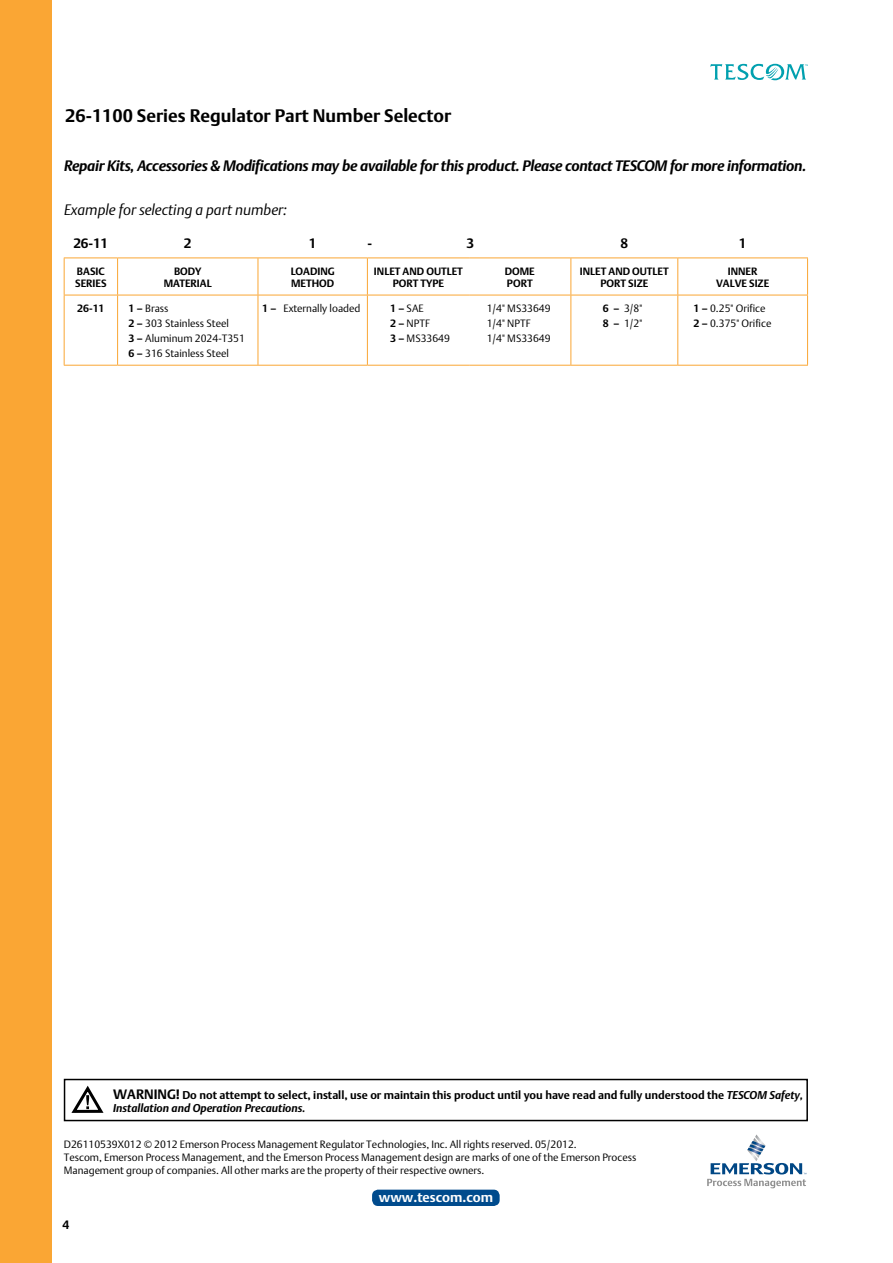
<style>
.page{position:relative;width:893px;height:1263px;background:#fff}
.page>*{position:absolute;margin:0;border:0;box-sizing:border-box;transform-origin:0 0}
.t1{font:700 18px "DTL Argo T";color:#000}
.t2{font:italic 700 15px "DTL Argo T";letter-spacing:-.02em;color:#000}
.t3{font:italic 15px "DTL Argo T Light";color:#000}
.t4{font:700 13.5px "DTL Argo T";color:#fff}
.t5{font:700 13.5px "DTL Argo T";color:#000}
.t6{font:700 12px "DTL Argo T";color:#000}
.t7{font:700 11.25px "DTL Argo T";color:#000}
.t8{font:italic 700 11.25px "DTL Argo T";color:#000}
.t9{font:10.5px/15px "DTL Argo T Light";color:#000}
.t10{font:700 10.5px/12px "DTL Argo T";color:#000}
.s1{font-family:"DTL Argo T";font-weight:700}
.s2{font-size:13.5px}
.s3{font-style:italic}
</style>
<div class="page">
<div style="left:0;top:0;width:51px;height:1263px;background:#faa634"></div>
<svg style="left:710px;top:64px;width:98px;height:16px"></svg>
<hr style="left:64px;top:258px;width:54px;height:1px;background:#faa634">
<hr style="left:64px;top:258px;width:1px;height:37px;background:#faa634">
<hr style="left:118px;top:258px;width:140px;height:1px;background:#faa634">
<hr style="left:117px;top:258px;width:1px;height:37px;background:#faa634">
<hr style="left:258px;top:258px;width:109px;height:1px;background:#faa634">
<hr style="left:258px;top:258px;width:1px;height:37px;background:#faa634">
<hr style="left:367px;top:258px;width:102px;height:1px;background:#faa634">
<hr style="left:367px;top:258px;width:1px;height:37px;background:#faa634">
<hr style="left:469px;top:258px;width:102px;height:1px;background:#faa634">
<hr style="left:571px;top:258px;width:107px;height:1px;background:#faa634">
<hr style="left:570px;top:258px;width:1px;height:37px;background:#faa634">
<hr style="left:678px;top:258px;width:130px;height:1px;background:#faa634">
<hr style="left:677px;top:258px;width:1px;height:37px;background:#faa634">
<hr style="left:807px;top:258px;width:1px;height:37px;background:#faa634">
<hr style="left:64px;top:295px;width:54px;height:1px;background:#faa634">
<hr style="left:64px;top:295px;width:1px;height:70px;background:#faa634">
<hr style="left:118px;top:295px;width:140px;height:1px;background:#faa634">
<hr style="left:117px;top:295px;width:1px;height:70px;background:#faa634">
<hr style="left:258px;top:295px;width:109px;height:1px;background:#faa634">
<hr style="left:258px;top:295px;width:1px;height:70px;background:#faa634">
<hr style="left:367px;top:295px;width:102px;height:1px;background:#faa634">
<hr style="left:367px;top:295px;width:1px;height:70px;background:#faa634">
<hr style="left:469px;top:295px;width:102px;height:1px;background:#faa634">
<hr style="left:571px;top:295px;width:107px;height:1px;background:#faa634">
<hr style="left:570px;top:295px;width:1px;height:70px;background:#faa634">
<hr style="left:678px;top:295px;width:130px;height:1px;background:#faa634">
<hr style="left:677px;top:295px;width:1px;height:70px;background:#faa634">
<hr style="left:807px;top:295px;width:1px;height:70px;background:#faa634">
<hr style="left:64px;top:365px;width:54px;height:1px;background:#faa634">
<hr style="left:118px;top:365px;width:140px;height:1px;background:#faa634">
<hr style="left:258px;top:365px;width:109px;height:1px;background:#faa634">
<hr style="left:367px;top:365px;width:102px;height:1px;background:#faa634">
<hr style="left:469px;top:365px;width:102px;height:1px;background:#faa634">
<hr style="left:571px;top:365px;width:107px;height:1px;background:#faa634">
<hr style="left:678px;top:365px;width:130px;height:1px;background:#faa634">
<div style="left:64px;top:1079px;width:744px;height:42px;border:2px solid #000"></div>
<svg style="left:707px;top:1134px;width:99px;height:54px"></svg>
<div style="left:372px;top:1189px;width:128px;height:17px;background:#004b8d;border-radius:6px"></div>
<svg style="left:71px;top:1085px;width:33px;height:28px"></svg>
<h1 class="t1" style="left:65px;top:105px;width:387px">26-1100 Series Regulator Part Number Selector</h1>
<h2 class="t2" style="left:64px;top:157px;width:744px">Repair Kits, Accessories &amp; Modifications may be available for this product. Please contact Tescom for more information.</h2>
<h2 class="t3" style="left:64px;top:201px;width:224px">Example for selecting a part number:</h2>
<p class="t5" style="left:73px;top:235px;width:36px">26-11</p>
<p class="t5" style="left:184px;top:235px;width:9px">2</p>
<p class="t5" style="left:309px;top:235px;width:9px">1</p>
<p class="t5" style="left:367px;top:235px;width:6px">-</p>
<p class="t5" style="left:467px;top:235px;width:9px">3</p>
<p class="t5" style="left:620px;top:235px;width:9px">8</p>
<p class="t5" style="left:739px;top:235px;width:9px">1</p>
<p class="t10" style="left:75px;top:265px;width:32px">Basic<br>seri es</p>
<p class="t10" style="left:174px;top:265px;width:28px">Body</p>
<p class="t10" style="left:291px;top:265px;width:13px">Loadin</p>
<p class="t10" style="left:328px;top:265px;width:8px">g</p>
<p class="t10" style="left:291px;top:277px;width:37px">Method</p>
<p class="t10" style="left:374px;top:265px;width:37px">Inlet and</p>
<p class="t10" style="left:426px;top:265px;width:36px">outlet</p>
<p class="t10" style="left:393px;top:277px;width:8px">port</p>
<p class="t10" style="left:421px;top:277px;width:25px">type</p>
<p class="t10" style="left:505px;top:265px;width:9px">dom</p>
<p class="t10" style="left:529px;top:265px;width:7px">e</p>
<p class="t10" style="left:507px;top:277px;width:8px">port</p>
<p class="t10" style="left:580px;top:265px;width:37px">inletand</p>
<p class="t10" style="left:632px;top:265px;width:36px">outlet</p>
<p class="t10" style="left:600px;top:277px;width:8px">port</p>
<p class="t10" style="left:628px;top:277px;width:22px">size</p>
<p class="t10" style="left:728px;top:265px;width:29px">inner</p>
<p class="t10" style="left:716px;top:277px;width:8px">valv</p>
<p class="t10" style="left:741px;top:277px;width:29px">e size</p>
<p class="t10" style="left:164px;top:277px;width:8px">mat</p>
<p class="t10" style="left:185px;top:277px;width:12px">erial</p>
<p class="t10" style="left:77px;top:302px;width:29px">26-11</p>
<p class="t9" style="left:129px;top:300px;width:118px"><span class="s1">1 –</span> Brass<br><span class="s1">2 –</span> 303 Stainless Steel<br><span class="s1">3 –</span> Aluminum 2024-T351<br><span class="s1">6 –</span> 316 Stainless Steel</p>
<p class="t9" style="left:262px;top:300px;width:100px"><span class="s1">1 –</span> Externally loaded</p>
<p class="t9" style="left:390px;top:300px;width:61px"><span class="s1">1 –</span> SAE<br><span class="s1">2 –</span> NPTF<br><span class="s1">3 –</span> MS33649</p>
<p class="t9" style="left:487px;top:300px;width:65px">1/4" MS33649<br>1/4" N PTF<br>1/4" MS33649</p>
<p class="t9" style="left:603px;top:300px;width:41px"><span class="s1">6 –</span> 3/8"<br><span class="s1">8 –</span> 1/2"</p>
<p class="t9" style="left:694px;top:300px;width:79px"><span class="s1">1 –</span> 0.25" Orifice<br><span class="s1">2 –</span> 0.375" Orifice</p>
<p class="t7" style="left:113px;top:1088px;width:627px"><span class="s2">WARNING!</span> Do not attempt to select, install, use or maintain this product until you have read and fully understood the <span class="s3">TESCO</span></p>
<p class="t8" style="left:757px;top:1088px;width:47px">M Safety,</p>
<p class="t8" style="left:113px;top:1101px;width:194px">Installation and Operation Precautions.</p>
<p class="t9" style="left:64px;top:1138px;width:574px;line-height:12.6px">D26110539X012 © 2012 Emerson Process Management Regulator Technologies, I nc. All rights reserved. 05/2012.<br>Tescom, Emerson Process Management, and the Emerson Process Management design are marks of one of the Emerson Process<br>Management group of companies. All other marks are the property of their respective owners.</p>
<p class="t4" style="left:379px;top:1189px;width:116px">www.tescom.com</p>
<p class="t6" style="left:63px;top:1217px;width:8px">4</p>
</div>
